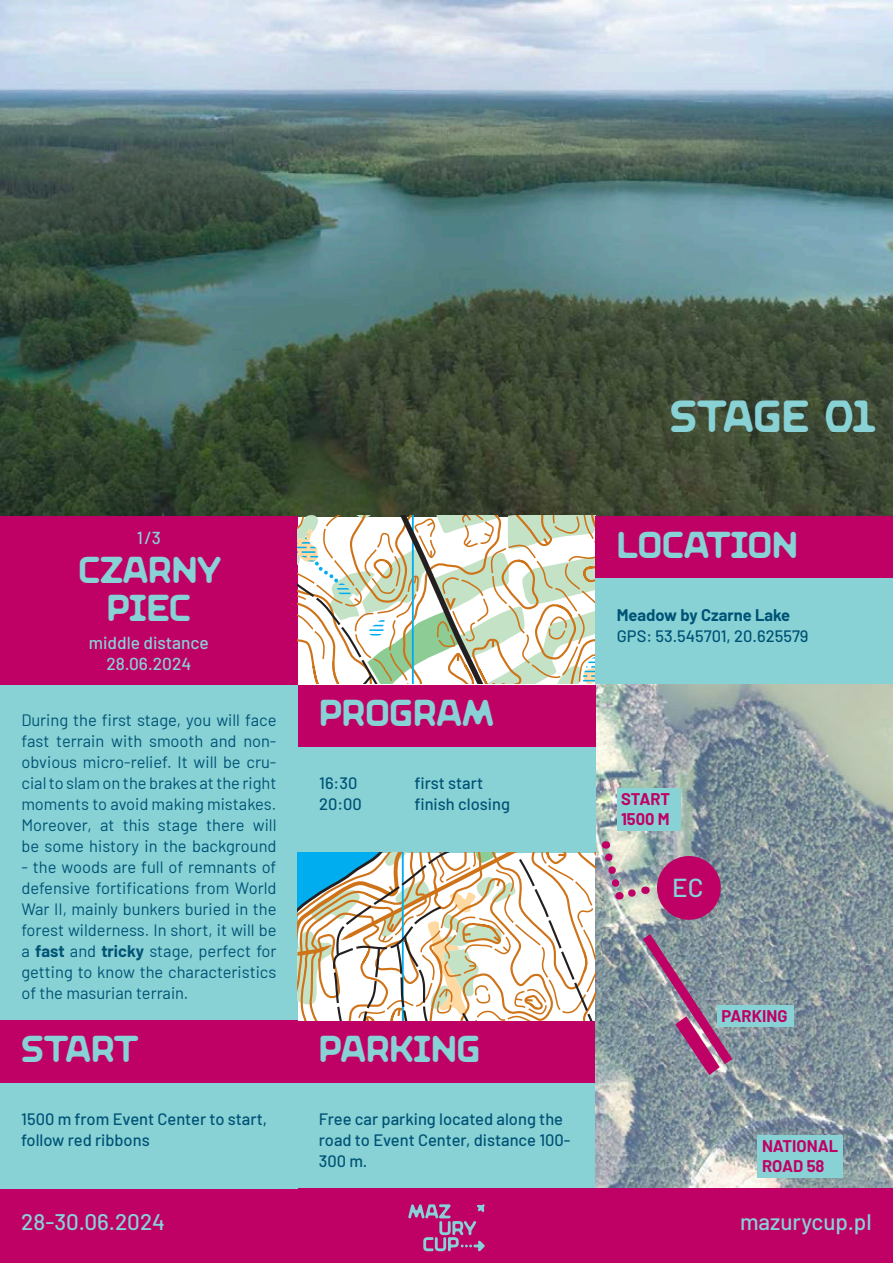
<style>
.page{position:relative;width:893px;height:1263px;background:#fff}
.page>*{position:absolute;margin:0;border:0;box-sizing:border-box;transform-origin:0 0}
.t1{font:45px "Maria TRIAL Unconnected";color:#88d2d6}
.t2{font:37.5px "Maria TRIAL Unconnected";color:#88d2d6}
.t3{font:500 25.95px "Barlow";color:#88d2d6}
.t4{font:500 22.5px "Barlow";color:#88d2d6}
.t5{font:500 17.25px "Barlow";color:#88d2d6}
.t6{font:16.5px/21px "Barlow";color:#005375;text-align:justify}
.t7{font:500 16.5px/21px "Barlow";color:#005375}
.t8{font:700 16.5px "Barlow";color:#bf0166}
.t9{font:700 16.5px "Barlow";color:#005375}
.s1{font-weight:700}
</style>
<div class="page">
<img style="left:595px;top:685px;width:298px;height:503px">
<img style="left:0;top:0;width:893px;height:516px">
<div style="left:0;top:1188px;width:893px;height:75px;background:#bf0166"></div>
<svg style="left:408px;top:1204px;width:77px;height:47px"></svg>
<div style="left:0;top:685px;width:298px;height:335px;background:#88d2d6"></div>
<div style="left:0;top:516px;width:298px;height:168px;background:#bf0166"></div>
<svg style="left:298px;top:516px;width:297px;height:168px"></svg>
<div style="left:298px;top:685px;width:297px;height:63px;background:#bf0166"></div>
<div style="left:298px;top:747px;width:298px;height:106px;background:#88d2d6"></div>
<div style="left:595px;top:516px;width:298px;height:63px;background:#bf0166"></div>
<div style="left:595px;top:579px;width:298px;height:105px;background:#88d2d6"></div>
<div style="left:0;top:1020px;width:297px;height:63px;background:#bf0166"></div>
<div style="left:0;top:1083px;width:298px;height:105px;background:#88d2d6"></div>
<div style="left:297px;top:1020px;width:298px;height:63px;background:#bf0166"></div>
<div style="left:298px;top:1083px;width:297px;height:105px;background:#88d2d6"></div>
<div style="left:717px;top:1006px;width:77px;height:21px;background:#88d2d6"></div>
<div style="left:617px;top:788px;width:64px;height:43px;background:#88d2d6"></div>
<div style="left:758px;top:1135px;width:85px;height:43px;background:#88d2d6"></div>
<svg style="left:297px;top:841px;width:444px;height:234px"></svg>
<p class="t5" style="left:137px;top:525px;width:25px">1/3</p>
<p class="t2" style="left:78px;top:548px;width:144px">CZARNY</p>
<p class="t2" style="left:107px;top:586px;width:86px">PIEC</p>
<p class="t5" style="left:89px;top:630px;width:121px">middle distance</p>
<p class="t5" style="left:106px;top:651px;width:86px">28.06.2024</p>
<p class="t6" style="left:21px;top:708px;width:256px">During the first stage, you will face fast terrain with smooth and non&shy;obvious micro-relief. It will be cru&shy;cial to slam on the brakes at the right moments to avoid making mistakes.<br>Moreover, at this stage there will be some history in the background</p>
<p class="t6" style="left:21px;top:855px;width:256px">- the woods are full of remnants of defensive fortifications from World War II, mainly bunkers buried in the forest wilderness. In short, it will be a <span class="s1">fast</span> and <span class="s1">tricky</span> stage, perfect for getting to know the characteristics of the masurian terrain.</p>
<p class="t2" style="left:21px;top:1027px;width:119px">START</p>
<p class="t7" style="left:21px;top:1107px;width:247px">1500 m from Event Center to start, follow red ribbons</p>
<p class="t2" style="left:319px;top:691px;width:176px">PROGRAM</p>
<p class="t7" style="left:319px;top:771px;width:40px">16:30</p>
<p class="t7" style="left:414px;top:771px;width:70px">first start</p>
<p class="t7" style="left:319px;top:792px;width:44px">20:00</p>
<p class="t7" style="left:414px;top:792px;width:97px">finish closing</p>
<p class="t2" style="left:319px;top:1027px;width:163px">PARKING</p>
<p class="t7" style="left:319px;top:1107px;width:253px">Free car parking located along the road to Event Center, distance 100-<br>300 m.</p>
<p class="t1" style="left:670px;top:390px;width:208px">STAGE 01</p>
<p class="t2" style="left:617px;top:523px;width:183px">LOCATION</p>
<p class="t9" style="left:617px;top:603px;width:175px">Meadow by Czarne Lake</p>
<p class="t7" style="left:617px;top:624px;width:193px">GPS: 53.545701, 20.625579</p>
<p class="t8" style="left:621px;top:787px;width:51px">START</p>
<p class="t8" style="left:621px;top:807px;width:50px">1500 M</p>
<p class="t3" style="left:672px;top:868px;width:33px">EC</p>
<p class="t8" style="left:722px;top:1004px;width:67px">PARKING</p>
<p class="t8" style="left:762px;top:1134px;width:78px">NATIONAL</p>
<p class="t8" style="left:762px;top:1154px;width:64px">ROAD 58</p>
<p class="t4" style="left:21px;top:1205px;width:145px">28-30.06.2024</p>
<p class="t4" style="left:740px;top:1205px;width:133px">mazurycup.pl</p>
</div>
